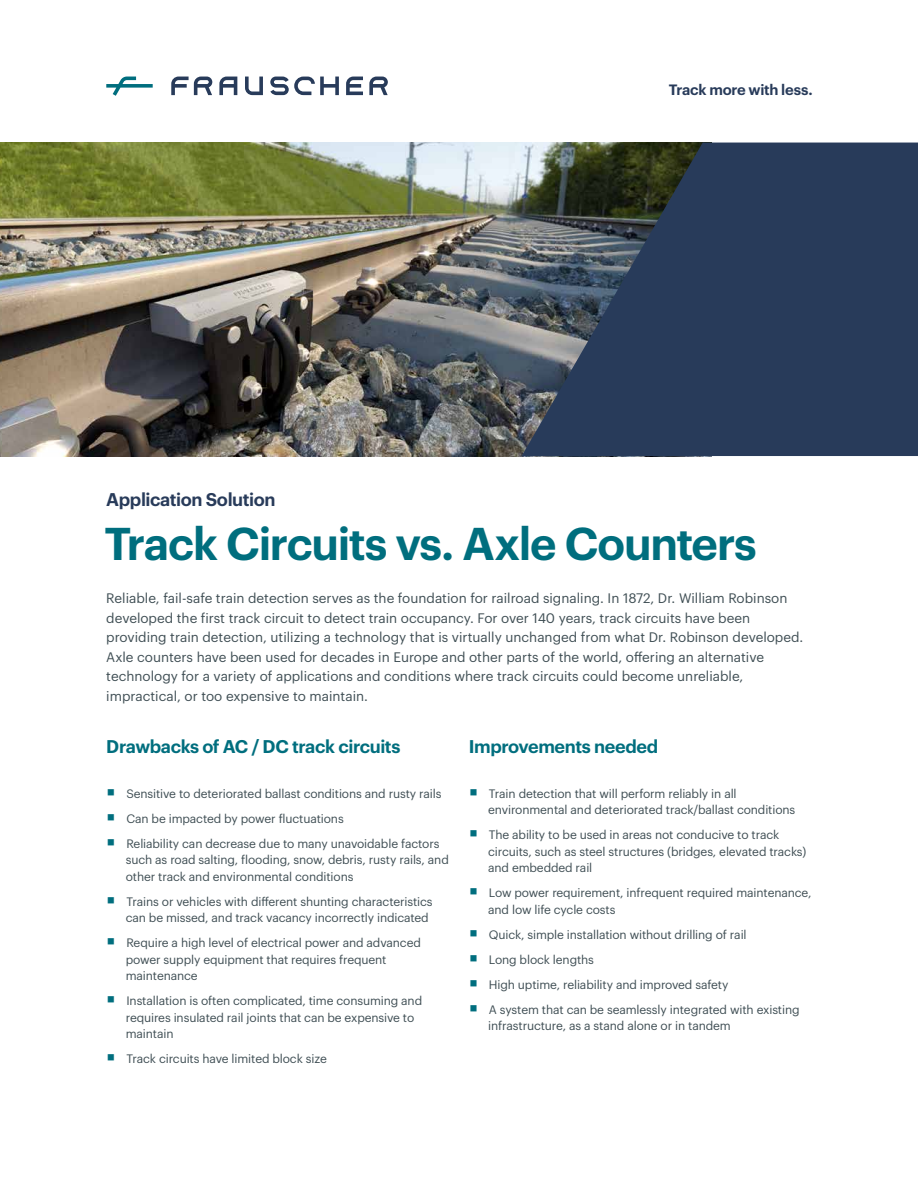
<style>
.page{position:relative;width:918px;height:1188px;background:#fff}
.page>*{position:absolute;margin:0;border:0;box-sizing:border-box;transform-origin:0 0}
.t1{font:600 45px "Graphik LCG";letter-spacing:-.03em;color:#006e7e}
.t2{font:600 18px "Graphik LCG";letter-spacing:-.02em;color:#006e7e}
.t3{font:600 18px "Graphik LCG";letter-spacing:-.025em;color:#283b5a}
.t4{font:600 14.7px "Graphik LCG";letter-spacing:-.015em;color:#283b5a}
.t5{font:13.5px/19.5px "Graphik LCG";color:#3f4e54}
.t6{font:12px/16.5px "Graphik LCG";letter-spacing:-.01em;color:#3f4e54}
</style>
<div class="page">
<svg style="left:346px;top:77px;width:17px;height:18px"></svg>
<svg style="left:245px;top:77px;width:18px;height:18px"></svg>
<svg style="left:219px;top:77px;width:18px;height:18px"></svg>
<svg style="left:270px;top:77px;width:69px;height:18px"></svg>
<svg style="left:369px;top:77px;width:19px;height:18px"></svg>
<svg style="left:171px;top:77px;width:41px;height:18px"></svg>
<svg style="left:106px;top:77px;width:47px;height:19px"></svg>
<img style="left:0;top:143px;width:522px;height:313px">
<svg style="left:522px;top:143px;width:396px;height:313px;background:#314158"></svg>
<p class="t4" style="left:669px;top:78px;width:145px">Track more with less.</p>
<h2 class="t3" style="left:106px;top:485px;width:171px">Application Solution</h2>
<h1 class="t1" style="left:105px;top:509px;width:654px">Track Circuits vs. Axle Counters</h1>
<p class="t5" style="left:106px;top:588px;width:699px">Reliable, fail-safe train detection serves as the foundation for railroad signaling. In 1872, Dr. William Robinson developed the first track circuit to detect train occupancy. For over 140 years, track circuits have been providing train detection, utilizing a technology that is virtually unchanged from what Dr. Robinson developed.<br>Axle counters have been used for decades in Europe and other parts of the world, offering an alternative technology for a variety of applications and conditions where track circuits could become unreliable, impractical, or too expensive to maintain.</p>
<h2 class="t2" style="left:106px;top:733px;width:296px">Drawbacks of AC / DC track circuits</h2>
<p class="t6" style="left:126px;top:780px;width:317px;line-height:25px">Sensitive to deteriorated ballast conditions and rusty rails<br>Can be impacted by power fluctuations<br>Reliability can decrease due to many unavoidable factors</p>
<p class="t6" style="left:126px;top:850px;width:325px">such as road salting, flooding, snow, debris, rusty rails, and other track and environmental conditions</p>
<p class="t6" style="left:126px;top:892px;width:308px">Trains or vehicles with different shunting characteristics can be missed, and track vacancy incorrectly indicated</p>
<p class="t6" style="left:126px;top:933px;width:297px">Require a high level of electrical power and advanced power supply equipment that requires frequent maintenance</p>
<p class="t6" style="left:126px;top:991px;width:298px">Installation is often complicated, time consuming and requires insulated rail joints that can be expensive to maintain</p>
<p class="t6" style="left:126px;top:1049px;width:202px">Track circuits have limited block size</p>
<h2 class="t2" style="left:469px;top:733px;width:191px">Improvements needed</h2>
<p class="t6" style="left:488px;top:784px;width:309px">Train detection that will perform reliably in all environmental and deteriorated track/ballast conditions</p>
<p class="t6" style="left:488px;top:825px;width:320px">The ability to be used in areas not conducive to track circuits, such as steel structures (bridges, elevated tracks) and embedded rail</p>
<p class="t6" style="left:488px;top:883px;width:325px">Low power requirement, infrequent required maintenance, and low life cycle costs</p>
<p class="t6" style="left:489px;top:921px;width:312px;line-height:25px">Quick, simple installation without drilling of rail<br>Long block lengths<br>High uptime, reliability and improved safety<br>A system that can be seamlessly integrated with existing</p>
<p class="t6" style="left:488px;top:1016px;width:244px">infrastructure, as a stand alone or in tandem</p>
</div>
